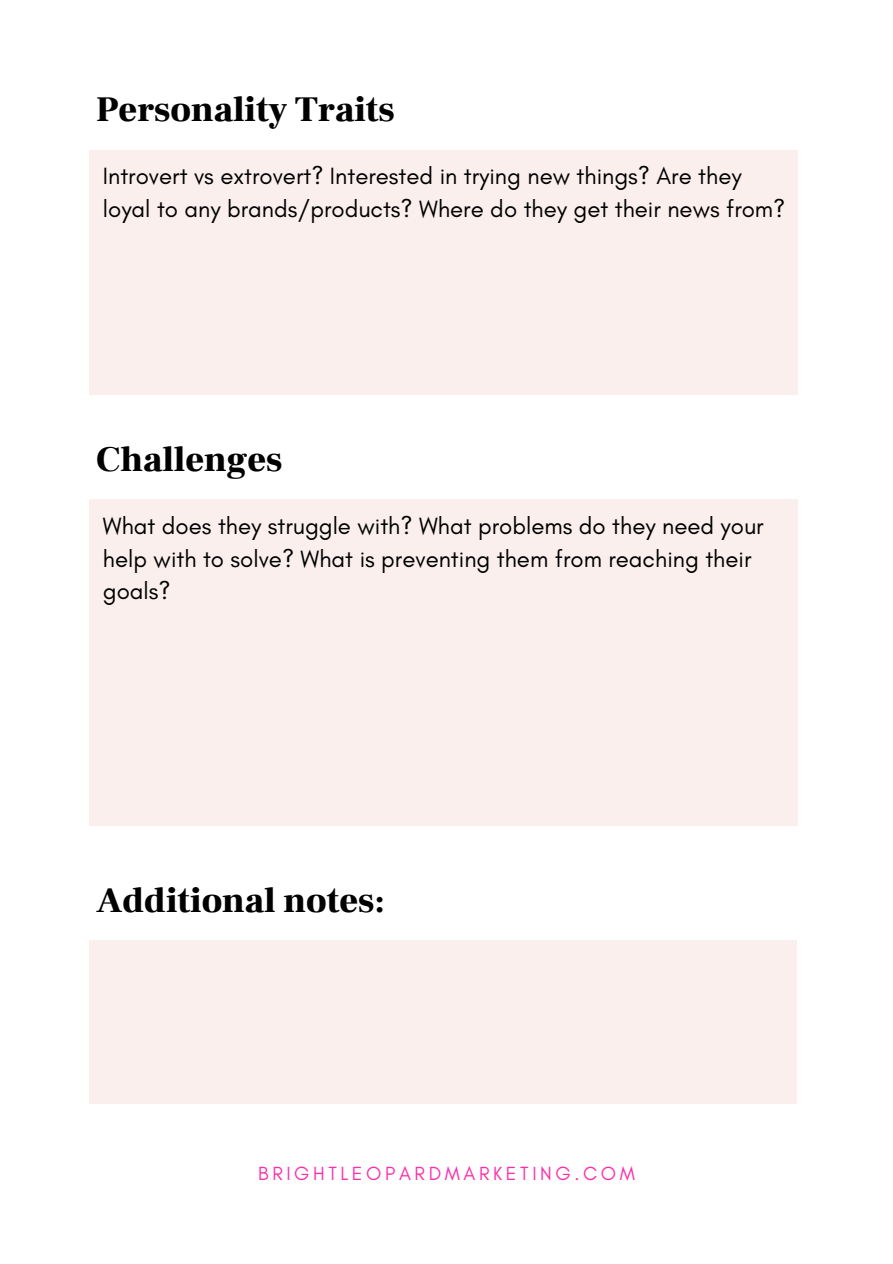
<style>
.page{position:relative;width:893px;height:1264px;background:#fff}
.page>*{position:absolute;margin:0;border:0;box-sizing:border-box;transform-origin:0 0}
.t1{font:900 36px "Frank Ruhl Libre";color:#000}
.t2{font:24px/32.5px "Glacial Indifference";color:#000}
.t3{font:19.35px "Glacial Indifference";letter-spacing:.185em;color:#fc2fa9}
</style>
<div class="page">
<div style="left:89px;top:150px;width:708px;height:163px;background:#fbefee"></div>
<div style="left:89px;top:231px;width:708px;height:164px;background:#fbefee"></div>
<div style="left:89px;top:500px;width:708px;height:163px;background:#fbefee"></div>
<div style="left:89px;top:662px;width:708px;height:163px;background:#fbefee"></div>
<div style="left:89px;top:940px;width:707px;height:163px;background:#fbefee"></div>
<h1 class="t1" style="left:96px;top:86px;width:300px">Personality Traits</h1>
<p class="t2" style="left:103px;top:159px;width:684px">Introvert vs extrovert? Interested in trying new things? Are they loyal to any brands/products? Where do they get their news from?</p>
<h1 class="t1" style="left:96px;top:436px;width:188px">Challenges</h1>
<p class="t2" style="left:103px;top:509px;width:662px">What does they struggle with? What problems do they need your help with to solve? What is preventing them from reaching their goals?</p>
<h1 class="t1" style="left:96px;top:877px;width:290px">Additional notes:</h1>
<p class="t3" style="left:258px;top:1161px;width:378px">BRIGHTLEOPARDMARKETING.COM</p>
</div>
